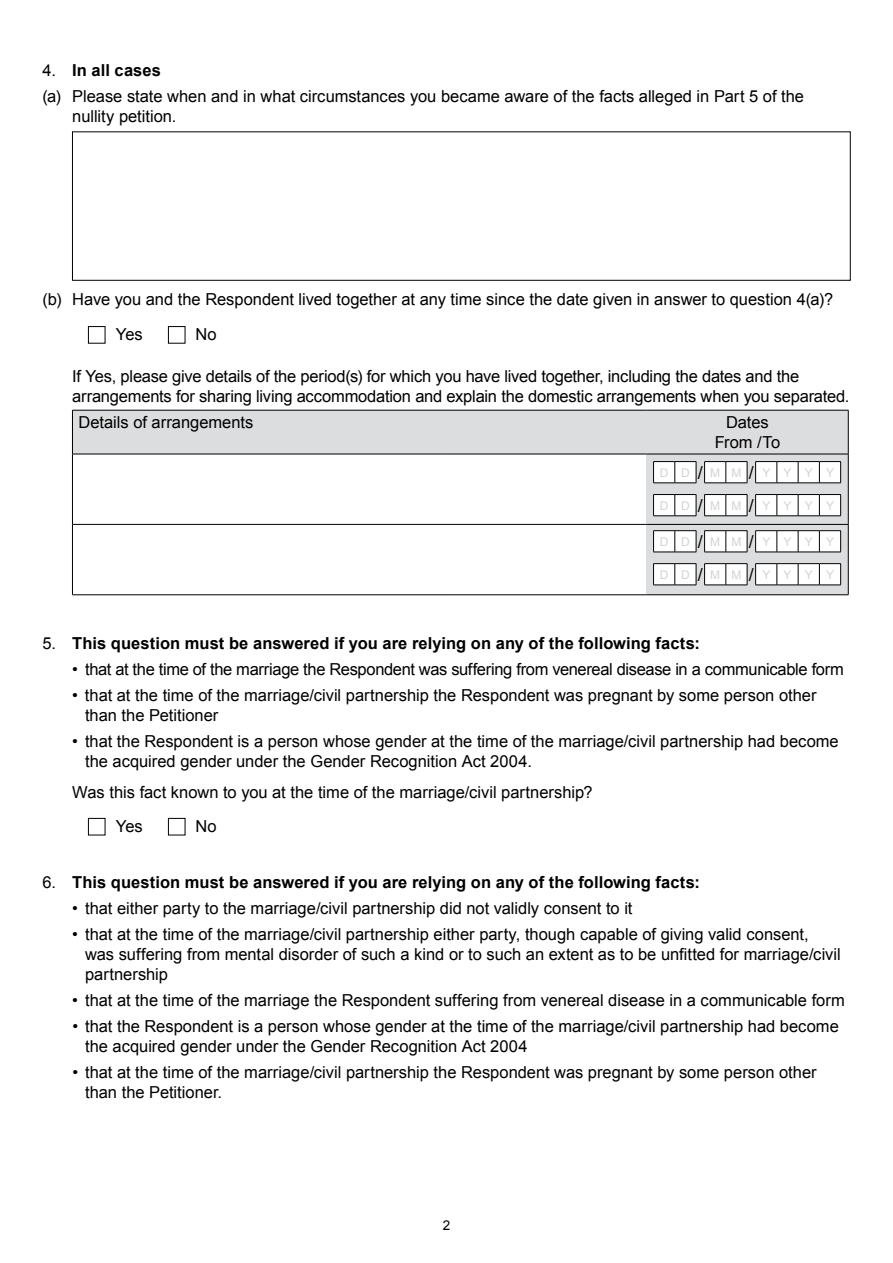
<style>
.page{position:relative;width:893px;height:1263px;background:#fff}
.page>*{position:absolute;margin:0;border:0;box-sizing:border-box;transform-origin:0 0}
.t1{font:16.5px/19.8px "Arial";color:#000}
.t2{font:700 16.5px "Arial";letter-spacing:.005em;color:#000}
.t3{font:16.5px "Arial";letter-spacing:-.02em;color:#000}
.t4{font:13.5px "Arial";color:#000}
.t5{font:12px "Arial";color:#d1d3d4}
.s1{font-weight:700}
.s2{font-size:18px;color:#000}
.s3{font-weight:400}
</style>
<div class="page">
<div style="left:72px;top:410px;width:373px;height:44px;background:#dcddde"></div>
<div style="left:445px;top:410px;width:202px;height:44px;background:#dcddde"></div>
<div style="left:647px;top:410px;width:201px;height:44px;background:#dcddde"></div>
<div style="left:647px;top:454px;width:201px;height:70px;background:#dcddde"></div>
<div style="left:647px;top:524px;width:201px;height:71px;background:#dcddde"></div>
<hr style="left:848px;top:410px;width:1px;height:44px;background:#000">
<hr style="left:72px;top:410px;width:1px;height:44px;background:#000">
<hr style="left:72px;top:454px;width:373px;height:1px;background:#000">
<hr style="left:72px;top:454px;width:1px;height:70px;background:#000">
<hr style="left:445px;top:454px;width:202px;height:1px;background:#000">
<hr style="left:647px;top:454px;width:201px;height:1px;background:#000">
<hr style="left:848px;top:454px;width:1px;height:70px;background:#000">
<hr style="left:72px;top:524px;width:373px;height:1px;background:#000">
<hr style="left:72px;top:525px;width:1px;height:70px;background:#000">
<hr style="left:445px;top:524px;width:202px;height:1px;background:#000">
<hr style="left:647px;top:524px;width:201px;height:1px;background:#000">
<hr style="left:848px;top:525px;width:1px;height:70px;background:#000">
<hr style="left:72px;top:594px;width:373px;height:1px;background:#000">
<hr style="left:445px;top:594px;width:202px;height:1px;background:#000">
<hr style="left:647px;top:594px;width:201px;height:1px;background:#000">
<hr style="left:72px;top:410px;width:373px;height:1px;background:#000">
<hr style="left:445px;top:410px;width:202px;height:1px;background:#000">
<hr style="left:647px;top:410px;width:201px;height:1px;background:#000">
<svg style="left:653px;top:461px;width:44px;height:23px"></svg>
<svg style="left:704px;top:461px;width:44px;height:23px"></svg>
<svg style="left:755px;top:461px;width:86px;height:23px;background:#dbdbdb"></svg>
<svg style="left:653px;top:494px;width:44px;height:22px"></svg>
<svg style="left:704px;top:494px;width:44px;height:22px"></svg>
<svg style="left:755px;top:494px;width:86px;height:22px;background:#dedede"></svg>
<svg style="left:653px;top:530px;width:44px;height:23px"></svg>
<svg style="left:704px;top:530px;width:44px;height:23px"></svg>
<svg style="left:755px;top:530px;width:86px;height:23px;background:#dbdbdb"></svg>
<svg style="left:653px;top:563px;width:44px;height:23px"></svg>
<svg style="left:704px;top:563px;width:44px;height:23px"></svg>
<svg style="left:755px;top:563px;width:86px;height:23px;background:#dbdbdb"></svg>
<div style="left:88px;top:326px;width:17px;height:17px;border:1px solid #000"></div>
<div style="left:168px;top:326px;width:17px;height:17px;border:1px solid #000"></div>
<div style="left:88px;top:818px;width:17px;height:17px;border:1px solid #000"></div>
<div style="left:168px;top:818px;width:17px;height:17px;border:1px solid #000"></div>
<p class="t1" style="left:43px;top:57px;width:763px;line-height:26.2px">4. <span class="s1">In all cases<br></span>(a) Please state when and in what circumstances you became aware of the facts alleged in Part 5 of the</p>
<p class="t1" style="left:72px;top:106px;width:106px">nullity petition.</p>
<p class="t1" style="left:116px;top:282px;width:719px;line-height:35.4px;text-indent:-73px">(b) Have you and the Respondent lived together at any time since the date given in answer to question 4(a)?<br>Yes</p>
<p class="t1" style="left:195px;top:325px;width:23px">No</p>
<p class="t1" style="left:72px;top:366px;width:779px">If Yes, please give details of the period(s) for which you have lived together, including the dates and the arrangements for sharing living accommodation and explain the domestic arrangements when you separated.</p>
<p class="t1" style="left:78px;top:413px;width:176px">Details of arrangements</p>
<p class="t1" style="left:715px;top:413px;width:67px;text-align:center">Dates<br>From /To</p>
<p class="t5" style="left:660px;top:464px;width:176px">D D <span class="s2">/</span> M M <span class="s2">/</span> Y Y Y Y</p>
<p class="t5" style="left:660px;top:497px;width:176px">D D <span class="s2">/</span> M M <span class="s2">/</span> Y Y Y Y</p>
<p class="t5" style="left:660px;top:534px;width:176px">D D <span class="s2">/</span> M M <span class="s2">/</span> Y Y Y Y</p>
<p class="t5" style="left:660px;top:566px;width:176px">D D <span class="s2">/</span> M M <span class="s2">/</span> Y Y Y Y</p>
<p class="t2" style="left:43px;top:632px;width:659px"><span class="s3">5.</span> This question must be answered if you are relying on any of the following facts:</p>
<p class="t3" style="left:72px;top:659px;width:773px">• that at the time of the marriage the Respondent was suffering from venereal disease in a communicable form</p>
<p class="t1" style="left:85px;top:686px;width:733px;text-indent:-13px">• that at the time of the marriage/civil partnership the Respondent was pregnant by some person other than the Petitioner</p>
<p class="t1" style="left:85px;top:732px;width:755px;text-indent:-13px">• that the Respondent is a person whose gender at the time of the marriage/civil partnership had become the acquired gender under the Gender Recognition Act 2004.</p>
<p class="t1" style="left:116px;top:775px;width:478px;line-height:34.3px;text-indent:-44px">Was this fact known to you at the time of the marriage/civil partnership?<br>Yes</p>
<p class="t1" style="left:195px;top:816px;width:23px">No</p>
<p class="t2" style="left:43px;top:871px;width:659px"><span class="s3">6.</span> This question must be answered if you are relying on any of the following facts:</p>
<p class="t1" style="left:72px;top:898px;width:562px">• that either party to the marriage/civil partnership did not validly consent to it</p>
<p class="t1" style="left:85px;top:924px;width:757px;text-indent:-13px">• that at the time of the marriage/civil partnership either party, though capable of giving valid consent, was suffering from mental disorder of such a kind or to such an extent as to be unfitted for marriage/civil partnership</p>
<p class="t1" style="left:72px;top:990px;width:774px">• that at the time of the marriage the Respondent suffering from venereal disease in a communicable form</p>
<p class="t1" style="left:85px;top:1016px;width:755px;text-indent:-13px">• that the Respondent is a person whose gender at the time of the marriage/civil partnership had become the acquired gender under the Gender Recognition Act 2004</p>
<p class="t1" style="left:85px;top:1062px;width:733px;text-indent:-13px">• that at the time of the marriage/civil partnership the Respondent was pregnant by some person other than the Petitioner.</p>
<p class="t4" style="left:443px;top:1217px;width:9px">2</p>
</div>
